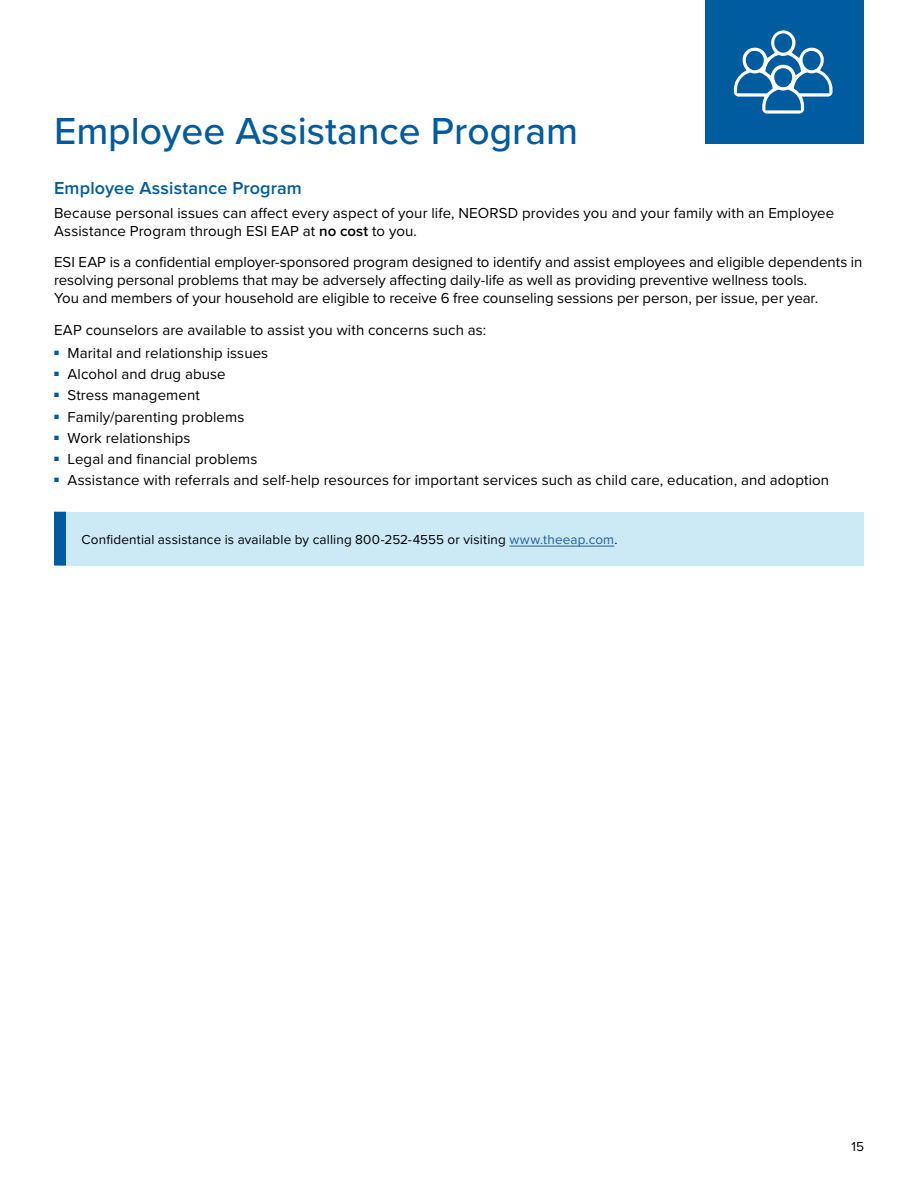
<style>
.page{position:relative;width:918px;height:1188px;background:#fff}
.page>*{position:absolute;margin:0;border:0;box-sizing:border-box;transform-origin:0 0}
.t1{font:500 39px "Proxima Nova";color:#005c9f}
.t2{font:600 18px "Proxima Nova";letter-spacing:.005em;color:#005c9f}
.t3{font:15px/18px "Proxima Nova";letter-spacing:.005em;color:#000}
.t4{font:13.5px "Proxima Nova";letter-spacing:.01em;color:#000}
.s1{font-weight:600}
.s2{color:#215e9e}
</style>
<div class="page">
<div style="left:706px;top:0;width:158px;height:144px;background:#005c9f"></div>
<div style="left:60px;top:512px;width:804px;height:54px;background:#cce9f6"></div>
<div style="left:54px;top:512px;width:12px;height:54px;background:#005c9f"></div>
<hr style="left:509px;top:546px;width:105px;height:1px;background:#215e9e">
<svg style="left:734px;top:30px;width:99px;height:84px"></svg>
<h1 class="t1" style="left:54px;top:102px;width:526px">Employee Assistance Program</h1>
<p class="t2" style="left:54px;top:178px;width:249px">Employee Assistance Program</p>
<p class="t3" style="left:54px;top:203px;width:782px">Because personal issues can affect every aspect of your life, NEORSD provides you and your family with an Employee<br>Assistance Program through ESI EAP at <span class="s1">no cost</span> to you.</p>
<p class="t3" style="left:54px;top:252px;width:810px">ESI EAP is a confidential employer-sponsored program designed to identify and assist employees and eligible dependents in resolving personal problems that may be adversely affecting daily-life as well as providing preventive wellness tools.<br>You and members of your household are eligible to receive 6 free counseling sessions per person, per issue, per year.</p>
<p class="t3" style="left:54px;top:320px;width:434px">EAP counselors are available to assist you with concerns such as:</p>
<p class="t3" style="left:54px;top:343px;width:216px"><sup>■</sup> Marital and relationship issues</p>
<p class="t3" style="left:54px;top:365px;width:173px"><sup>■</sup> Alcohol and drug abuse</p>
<p class="t3" style="left:54px;top:386px;width:147px"><sup>■</sup> Stress management</p>
<p class="t3" style="left:54px;top:407px;width:192px"><sup>■</sup> Family/parenting problems</p>
<p class="t3" style="left:54px;top:428px;width:138px"><sup>■</sup> Work relationships</p>
<p class="t3" style="left:54px;top:450px;width:205px"><sup>■</sup> Legal and financial problems</p>
<p class="t3" style="left:54px;top:471px;width:777px"><sup>■</sup> Assistance with referrals and self-help resources for important services such as child care, education, and adoption</p>
<p class="t4" style="left:82px;top:529px;width:537px">Confidential assistance is available by calling 800-252-4555 or visiting <span class="s2">www.theeap.com</span>.</p>
<p class="t4" style="left:851px;top:1137px;width:14px">15</p>
</div>
